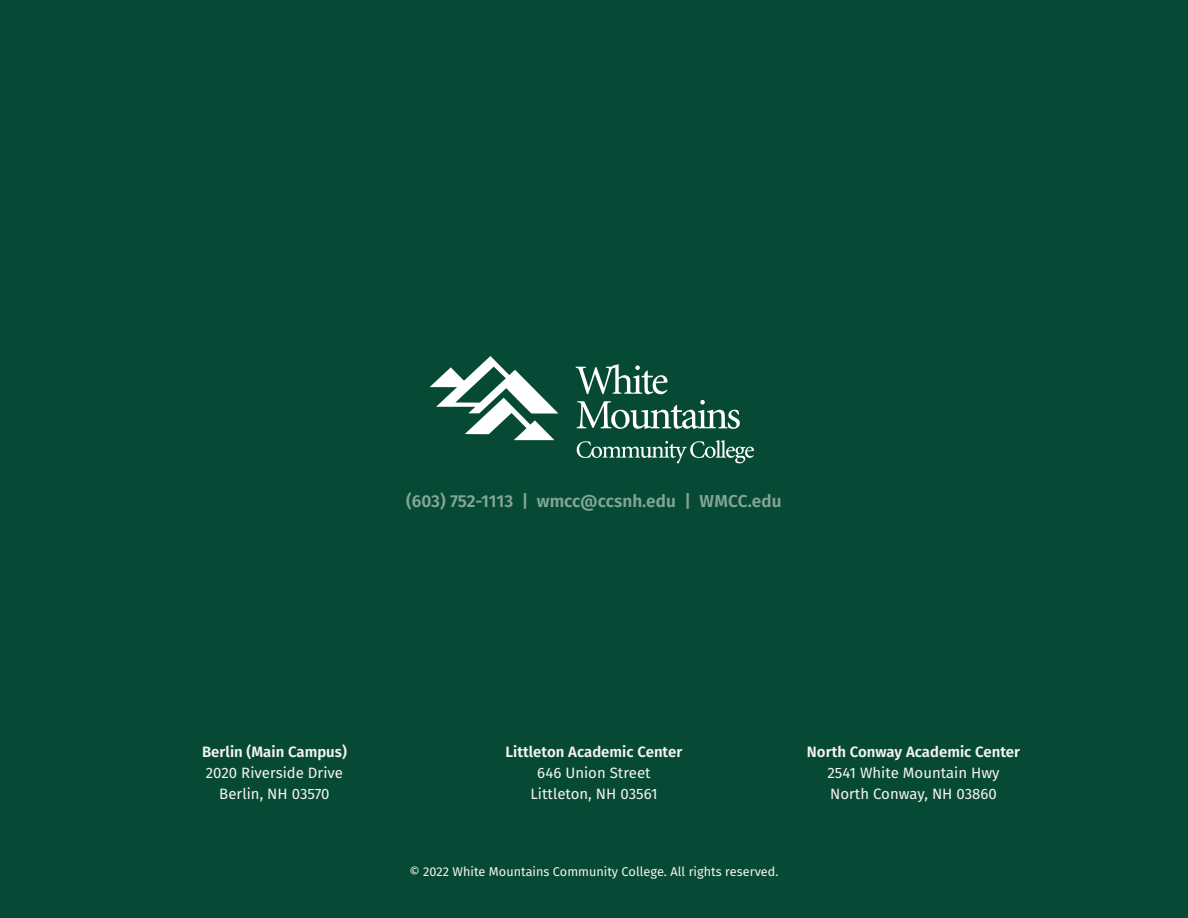
<style>
.page{position:relative;width:1188px;height:918px;background:#064934}
.page>*{position:absolute;margin:0;border:0;box-sizing:border-box;transform-origin:0 0}
.t1{font:600 17.25px "Fira Sans";color:#82a499}
.t2{font:15px/21px "Fira Sans";color:#f5f4ef;text-align:center}
.t3{font:600 15px "Fira Sans";color:#f5f4ef}
.t4{font:12.75px "Fira Sans";color:#f5f4ef}
</style>
<div class="page">
<svg style="left:430px;top:356px;width:128px;height:84px"></svg>
<svg style="left:576px;top:364px;width:164px;height:65px"></svg>
<svg style="left:577px;top:440px;width:177px;height:24px"></svg>
<p class="t1" style="left:406px;top:489px;width:377px">(603) 752-1113 | wmcc@ccsnh.edu | WMCC.edu</p>
<p class="t3" style="left:202px;top:741px;width:146px">Berlin (Main Campus)</p>
<p class="t2" style="left:206px;top:762px;width:139px">2020 Riverside Drive<br>Berlin, NH 03570</p>
<p class="t3" style="left:506px;top:741px;width:178px">Littleton Academic Center</p>
<p class="t2" style="left:530px;top:762px;width:129px">646 Union Street<br>Littleton, NH 03561</p>
<p class="t4" style="left:409px;top:863px;width:371px">© 2022 White Mountains Community College. All rights reserved.</p>
<p class="t3" style="left:807px;top:741px;width:215px">North Conway Academic Center</p>
<p class="t2" style="left:827px;top:762px;width:174px;text-align:left">2541 White Mountain Hwy<br>North Conway, NH 03860</p>
</div>
